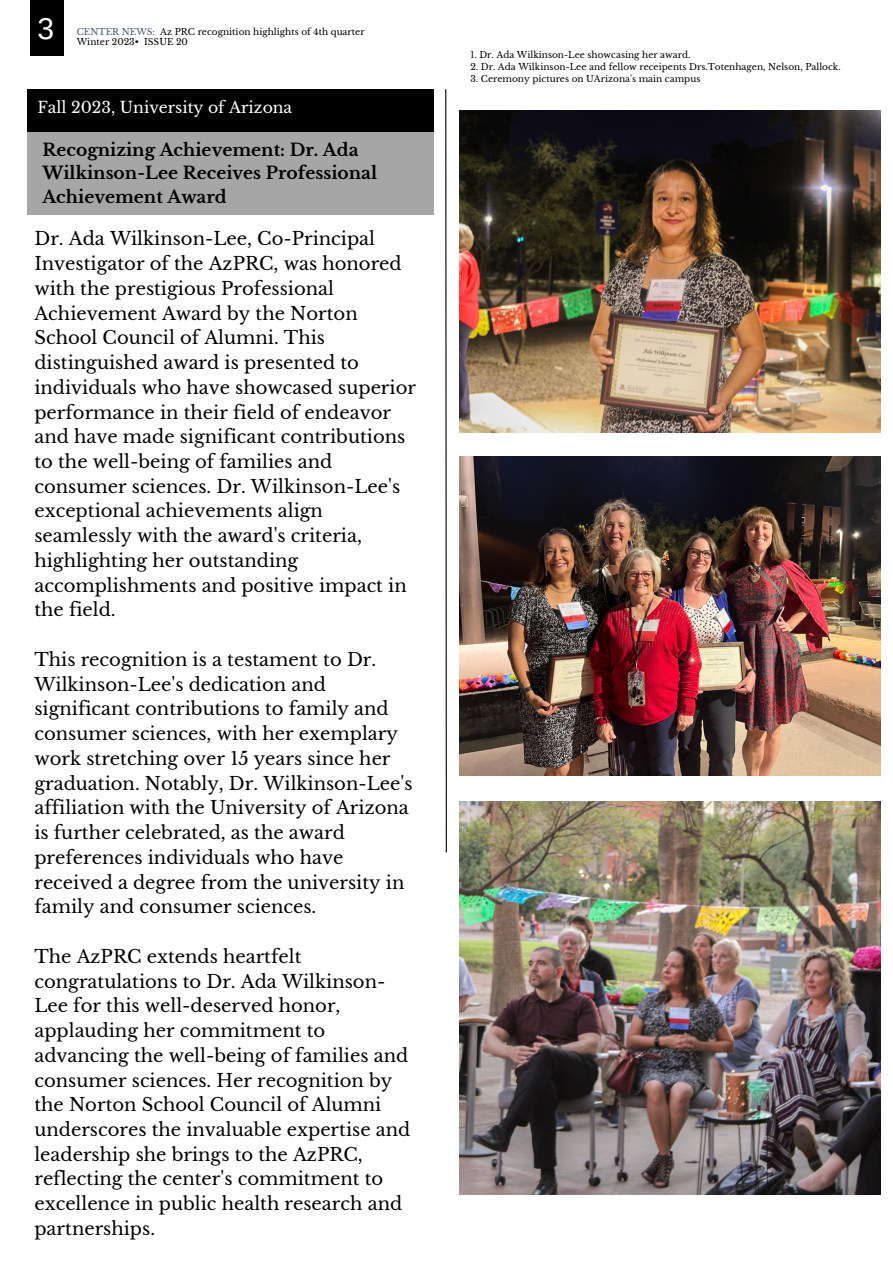
<style>
.page{position:relative;width:893px;height:1264px;background:#fff}
.page>*{position:absolute;margin:0;border:0;box-sizing:border-box;transform-origin:0 0}
.t1{font:30px "Arimo";color:#fff}
.t2{font:18px/24.8px "Libre Baskerville";color:#000}
.t3{font:700 17.1px/23.5px "Libre Baskerville";color:#000}
.t4{font:15.6px "Libre Baskerville";color:#fff}
.t5{font:9px "Libre Baskerville";color:#000}
.s1{color:#485876}
</style>
<div class="page">
<svg style="left:445px;top:89px;width:2px;height:764px;background:#6f6f6f"></svg>
<div style="left:28px;top:89px;width:405px;height:43px;background:#000"></div>
<div style="left:28px;top:132px;width:405px;height:82px;background:#a6a6a6"></div>
<div style="left:30px;top:0;width:33px;height:56px;background:#000"></div>
<img style="left:459px;top:111px;width:421px;height:321px">
<img style="left:459px;top:456px;width:421px;height:319px">
<img style="left:459px;top:801px;width:421px;height:393px">
<p class="t1" style="left:37px;top:12px;width:18px">3</p>
<p class="t5" style="left:77px;top:27px;width:289px"><span class="s1">CENTER NEWS:</span> Az PRC recognition highlights of 4th quarter</p>
<p class="t5" style="left:77px;top:37px;width:113px">Winter 2023• ISSUE 20</p>
<p class="t4" style="left:37px;top:98px;width:256px">Fall 2023, University of Arizona</p>
<p class="t3" style="left:42px;top:138px;width:336px">Recognizing Achievement: Dr. Ada<br>Wilkinson-Lee Receives Professional<br>Achievement Award</p>
<p class="t2" style="left:34px;top:227px;width:383px">Dr. Ada Wilkinson-Lee, Co-Principal Investigator of the AzPRC, was honored with the prestigious Professional Achievement Award by the Norton School Council of Alumni. This distinguished award is presented to individuals who have showcased superior performance in their field of endeavor and have made significant contributions to the well-being of families and consumer sciences. Dr. Wilkinson-Lee's exceptional achievements align seamlessly with the award's criteria, highlighting her outstanding accomplishments and positive impact in the field.</p>
<p class="t2" style="left:34px;top:647px;width:379px">This recognition is a testament to Dr.<br>Wilkinson-Lee's dedication and significant contributions to family and consumer sciences, with her exemplary work stretching over 15 years since her graduation. Notably, Dr. Wilkinson-Lee's affiliation with the University of Arizona is further celebrated, as the award preferences individuals who have received a degree from the university in family and consumer sciences.</p>
<p class="t2" style="left:34px;top:944px;width:377px">The AzPRC extends heartfelt congratulations to Dr. Ada Wilkinson-Lee for this well-deserved honor, applauding her commitment to advancing the well-being of families and consumer sciences. Her recognition by the Norton School Council of Alumni underscores the invaluable expertise and leadership she brings to the AzPRC, reflecting the center's commitment to excellence in public health research and partnerships.</p>
<p class="t5" style="left:470px;top:49px;width:221px">1. Dr. Ada Wilkinson-Lee showcasing her award.</p>
<p class="t5" style="left:470px;top:61px;width:372px">2. Dr. Ada Wilkinson-Lee and fellow receipents Drs.Totenhagen, Nelson, Pallock.</p>
<p class="t5" style="left:470px;top:73px;width:231px">3. Ceremony pictures on UArizona's main campus</p>
</div>
